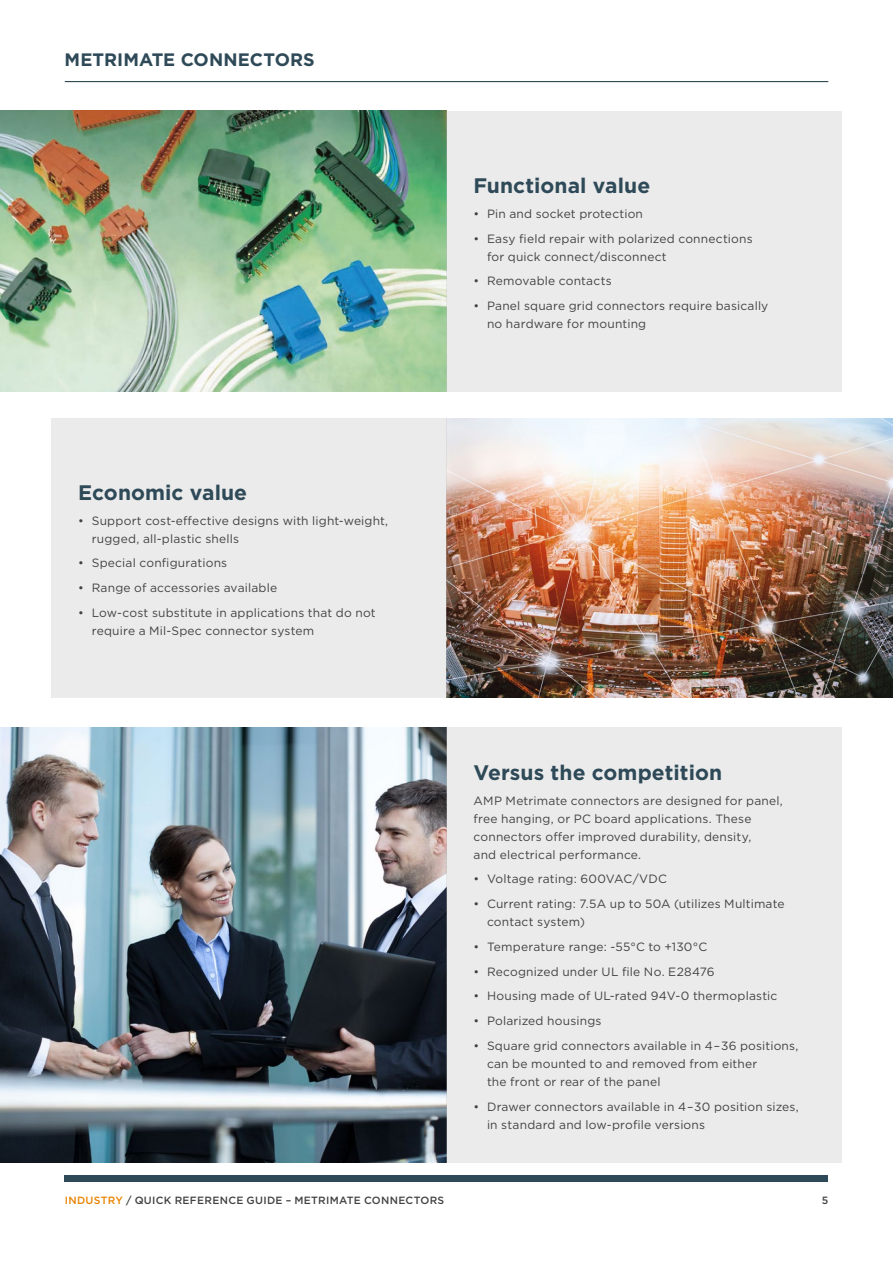
<style>
.page{position:relative;width:893px;height:1263px;background:#fff}
.page>*{position:absolute;margin:0;border:0;box-sizing:border-box;transform-origin:0 0}
.t1{font:700 21px "Gotham";letter-spacing:.005em;color:#2e4957}
.t2{font:700 18px "Gotham";letter-spacing:.005em;color:#2e4957}
.t3{font:12px/18px "Gotham";letter-spacing:.015em;color:#424241}
.t4{font:500 10.5px "Gotham";letter-spacing:.03em;color:#424241}
.s1{color:#e98300}
</style>
<div class="page">
<hr style="left:65px;top:81px;width:763px;height:1px;background:#2e4957">
<div style="left:65px;top:1175px;width:763px;height:7px;background:#2e4957"></div>
<img style="left:0;top:111px;width:446px;height:280px">
<div style="left:446px;top:111px;width:396px;height:280px;background:#ebebeb"></div>
<img style="left:446px;top:418px;width:447px;height:279px">
<div style="left:51px;top:418px;width:395px;height:279px;background:#ebebeb"></div>
<img style="left:0;top:727px;width:446px;height:436px">
<div style="left:446px;top:727px;width:396px;height:436px;background:#ebebeb"></div>
<h2 class="t2" style="left:65px;top:48px;width:252px">METRIMATE CONNECTORS</h2>
<h1 class="t1" style="left:78px;top:478px;width:170px">Economic value</h1>
<p class="t3" style="left:92px;top:511px;width:298px;text-indent:-14px">• Support cost-effective designs with light-weight, rugged, all-plastic shells</p>
<p class="t3" style="left:78px;top:554px;width:150px">• Special configurations</p>
<p class="t3" style="left:78px;top:579px;width:200px">• Range of accessories available</p>
<p class="t3" style="left:92px;top:603px;width:285px;text-indent:-14px">• Low-cost substitute in applications that do not require a Mil-Spec connector system</p>
<h1 class="t1" style="left:473px;top:172px;width:178px">Functional value</h1>
<p class="t3" style="left:473px;top:204px;width:171px">• Pin and socket protection</p>
<p class="t3" style="left:487px;top:229px;width:267px;text-indent:-14px">• Easy field repair with polarized connections for quick connect/disconnect</p>
<p class="t3" style="left:473px;top:272px;width:140px">• Removable contacts</p>
<p class="t3" style="left:487px;top:297px;width:283px;text-indent:-14px">• Panel square grid connectors require basically no hardware for mounting</p>
<h1 class="t1" style="left:473px;top:758px;width:250px">Versus the competition</h1>
<p class="t3" style="left:473px;top:791px;width:311px">AMP Metrimate connectors are designed for panel, free hanging, or PC board applications. These connectors offer improved durability, density,<br>and electrical performance.</p>
<p class="t3" style="left:473px;top:870px;width:195px">• Voltage rating: 600VAC/VDC</p>
<p class="t3" style="left:487px;top:895px;width:299px;text-indent:-14px">• Current rating: 7.5A up to 50A (utilizes Multimate contact system)</p>
<p class="t3" style="left:473px;top:937px;width:235px">• Temperature range: -55°C to +130°C</p>
<p class="t3" style="left:473px;top:962px;width:243px">• Recognized under UL file No. E28476</p>
<p class="t3" style="left:473px;top:987px;width:305px">• Housing made of UL-rated 94V-0 thermoplastic</p>
<p class="t3" style="left:473px;top:1012px;width:130px">• Polarized housings</p>
<p class="t3" style="left:487px;top:1036px;width:313px;text-indent:-14px">• Square grid connectors available in 4 – 36 positions, can be mounted to and removed from either<br>the front or rear of the panel</p>
<p class="t3" style="left:487px;top:1097px;width:313px;text-indent:-14px">• Drawer connectors available in 4 – 30 position sizes, in standard and low-profile versions</p>
<p class="t4" style="left:65px;top:1193px;width:381px"><span class="s1">INDUSTRY</span> / QUICK REFERENCE GUIDE – METRIMATE CONNECTORS</p>
<p class="t4" style="left:822px;top:1193px;width:8px">5</p>
</div>
